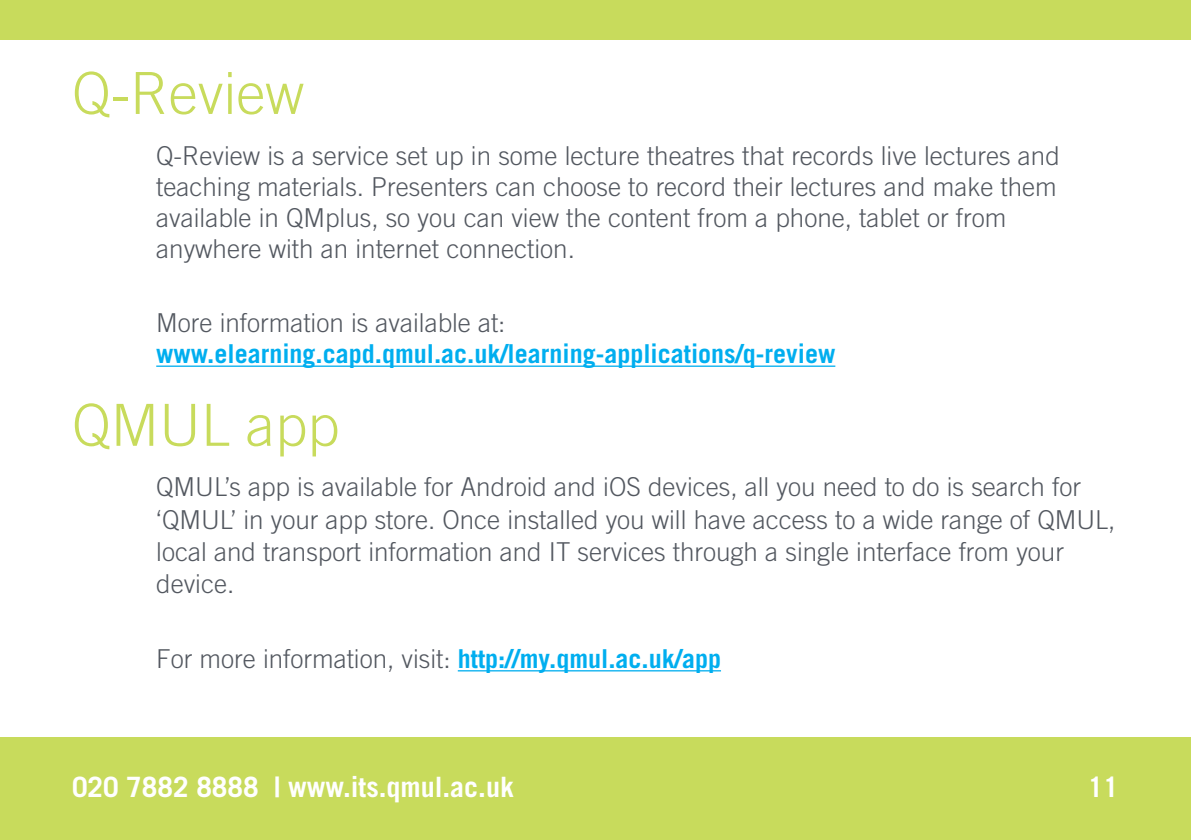
<style>
.page{position:relative;width:1191px;height:840px;background:#fff}
.page>*{position:absolute;margin:0;border:0;box-sizing:border-box;transform-origin:0 0}
.t1{font:300 58px "Trade Gothic";color:#c8db5c}
.t2{font:700 28px "Trade Gothic";color:#fff}
.t3{font:300 26px/31.2px "Trade Gothic";color:#535860}
.t4{font:700 26px "Trade Gothic";color:#00aeef}
.s1{font-weight:700;color:#00aeef}
</style>
<div class="page">
<div style="left:0;top:0;width:1191px;height:40px;background:#c8db5c"></div>
<div style="left:0;top:737px;width:1191px;height:102px;background:#c8db5c"></div>
<hr style="left:156px;top:365px;width:679px;height:1px;background:#00aeef">
<hr style="left:458px;top:669px;width:263px;height:2px;background:#00aeef">
<h1 class="t1" style="left:72px;top:72px;width:233px">Q-Review</h1>
<p class="t3" style="left:156px;top:142px;width:905px">Q-Review is a service set up in some lecture theatres that records live lectures and teaching materials. Presenters can choose to record their lectures and make them available in QMplus, so you can view the content from a phone, tablet or from anywhere with an internet connection.</p>
<p class="t3" style="left:156px;top:309px;width:351px">More information is available at:</p>
<p class="t4" style="left:156px;top:344px;width:680px">www.elearning.capd.qmul.ac.uk/learning-applications/q-review</p>
<h1 class="t1" style="left:72px;top:403px;width:269px">QMUL app</h1>
<p class="t3" style="left:156px;top:473px;width:960px;line-height:32px">QMUL’s app is available for Android and iOS devices, all you need to do is search for ‘QMUL’ in your app store. Once installed you will have access to a wide range of QMUL, local and transport information and IT services through a single interface from your device.</p>
<p class="t3" style="left:156px;top:645px;width:566px">For more information, visit: <span class="s1">http://my.qmul.ac.uk/app</span></p>
<p class="t2" style="left:72px;top:776px;width:443px">020 7882 8888 | www.its.qmul.ac.uk</p>
<p class="t2" style="left:1087px;top:776px;width:33px">11</p>
</div>
